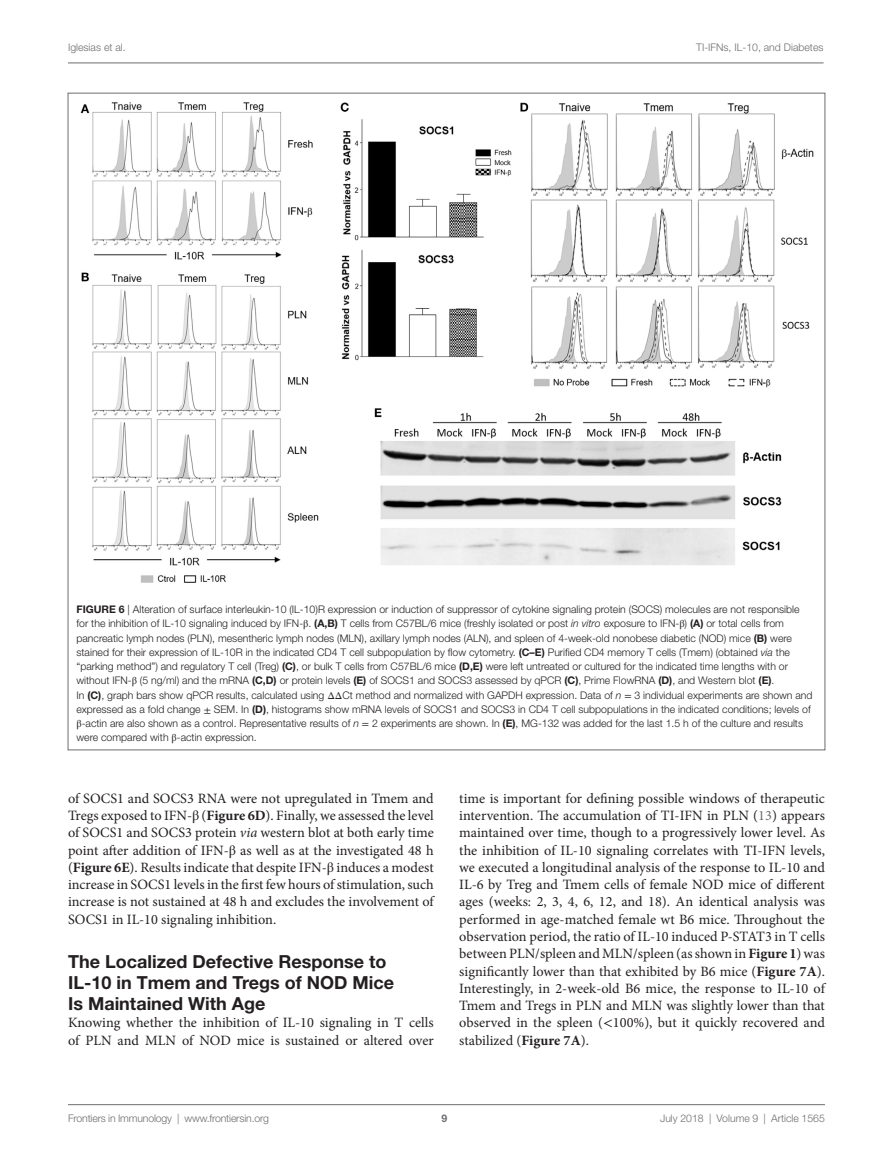
<style>
.page{position:relative;width:893px;height:1170px;background:#fff}
.page>*{position:absolute;margin:0;border:0;box-sizing:border-box;transform-origin:0 0}
.t1{font:700 18px/21px "Helvetica Neue LT Std";color:#231f20}
.t2{font:14.25px/17.2px "Minion Pro";color:#231f20;text-align:justify}
.t3{font:300 10.5px/14.2px "Helvetica Neue LT Std";color:#231f20}
.t4{font:300 10.5px "Helvetica Neue LT Std";color:#6c6d70}
.t5{font:700 10.5px "Helvetica Neue LT Std";color:#6c6d70}
.s1{font-weight:700}
.s2{font-family:"STIX General";font-weight:400}
.s3{font-style:italic}
.s4{font-family:"STIX General"}
.s5{color:#6c6d70}
</style>
<div class="page">
<img style="left:80px;top:102px;width:734px;height:481px">
<hr style="left:68px;top:1104px;width:757px;height:1px;background:#6c6d70">
<hr style="left:68px;top:63px;width:755px;height:1px;background:#6c6d70">
<p class="t4" style="left:68px;top:41px;width:59px">Iglesias et al.</p>
<p class="t4" style="left:696px;top:41px;width:129px">TI-IFNs, IL-10, and Diabetes</p>
<p class="t3" style="left:76px;top:602px;width:738px"><span class="s1">Figure 6</span> | Alteration of surface interleukin-10 (IL-10)R expression or induction of suppressor of cytokine signaling protein (SOCS) molecules are not responsible for the inhibition of IL-10 signaling induced by IFN-<span class="s2">β</span>. <span class="s1">(A,B)</span> T cells from C57BL/6 mice (freshly isolated or post <span class="s3">in vitro</span> exposure to IFN-<span class="s2">β</span>) <span class="s1">(A)</span> or total cells from pancreatic lymph nodes (PLN), mesentheric lymph nodes (MLN), axillary lymph nodes (ALN), and spleen of 4-week-old nonobese diabetic (NOD) mice <span class="s1">(B)</span> were stained for their expression of IL-10R in the indicated CD4 T cell subpopulation by flow cytometry. <span class="s1">(C–E)</span> Purified CD4 memory T cells (Tmem) (obtained <span class="s3">via</span> the “parking method”) and regulatory T cell (Treg) <span class="s1">(C)</span>, or bulk T cells from C57BL/6 mice <span class="s1">(D,E)</span> were left untreated or cultured for the indicated time lengths with or without IFN-<span class="s2">β</span> (5 ng/ml) and the mRNA <span class="s1">(C,D)</span> or protein levels <span class="s1">(E)</span> of SOCS1 and SOCS3 assessed by qPCR <span class="s1">(C)</span>, Prime FlowRNA <span class="s1">(D)</span>, and Western blot <span class="s1">(E)</span>.<br>In <span class="s1">(C)</span>, graph bars show qPCR results, calculated using <span class="s2">ΔΔ</span>Ct method and normalized with GAPDH expression. Data of <span class="s3">n</span> <span class="s2">=</span> 3 individual experiments are shown and expressed as a fold change <span class="s2">±</span> SEM. In <span class="s1">(D)</span>, histograms show mRNA levels of SOCS1 and SOCS3 in CD4 T cell subpopulations in the indicated conditions; levels of <span class="s2">β</span>-actin are also shown as a control. Representative results of <span class="s3">n</span> <span class="s2">=</span> 2 experiments are shown. In <span class="s1">(E)</span>, MG-132 was added for the last 1.5 h of the culture and results were compared with <span class="s2">β</span>-actin expression.</p>
<p class="t2" style="left:68px;top:789px;width:367px">of SOCS1 and SOCS3 RNA were not upregulated in Tmem and Tregs exposed to IFN-<span class="s4">β</span> (<span class="s1">Figure 6D</span>). Finally, we assessed the level of SOCS1 and SOCS3 protein <span class="s3">via</span> western blot at both early time point after addition of IFN-<span class="s4">β</span> as well as at the investigated 48 h (<span class="s1">Figure 6E</span>). Results indicate that despite IFN-<span class="s4">β</span> induces a modest increase in SOCS1 levels in the first few hours of stimulation, such increase is not sustained at 48 h and excludes the involvement of SOCS1 in IL-10 signaling inhibition.</p>
<p class="t1" style="left:68px;top:950px;width:327px">The Localized Defective Response to<br>IL-10 in Tmem and Tregs of NOD Mice<br>Is Maintained With Age</p>
<p class="t2" style="left:68px;top:1014px;width:367px">Knowing whether the inhibition of IL-10 signaling in T cells of PLN and MLN of NOD mice is sustained or altered over</p>
<p class="t2" style="left:459px;top:789px;width:367px">time is important for defining possible windows of therapeutic intervention. The accumulation of TI-IFN in PLN (<span class="s5">13</span>) appears maintained over time, though to a progressively lower level. As the inhibition of IL-10 signaling correlates with TI-IFN levels, we executed a longitudinal analysis of the response to IL-10 and IL-6 by Treg and Tmem cells of female NOD mice of different ages (weeks: 2, 3, 4, 6, 12, and 18). An identical analysis was performed in age-matched female wt B6 mice. Throughout the observation period, the ratio of IL-10 induced P-STAT3 in T cells between PLN/spleen and MLN/spleen (as shown in <span class="s1">Figure 1</span>) was significantly lower than that exhibited by B6 mice (<span class="s1">Figure 7A</span>).<br>Interestingly, in 2-week-old B6 mice, the response to IL-10 of Tmem and Tregs in PLN and MLN was slightly lower than that observed in the spleen (<span class="s4">&lt;</span>100%), but it quickly recovered and stabilized (<span class="s1">Figure 7A</span>).</p>
<p class="t4" style="left:68px;top:1111px;width:203px">Frontiers in Immunology | www.frontiersin.org</p>
<p class="t4" style="left:660px;top:1111px;width:166px">July 2018 | Volume 9 | Article 1565</p>
<p class="t5" style="left:441px;top:1111px;width:7px">9</p>
</div>
